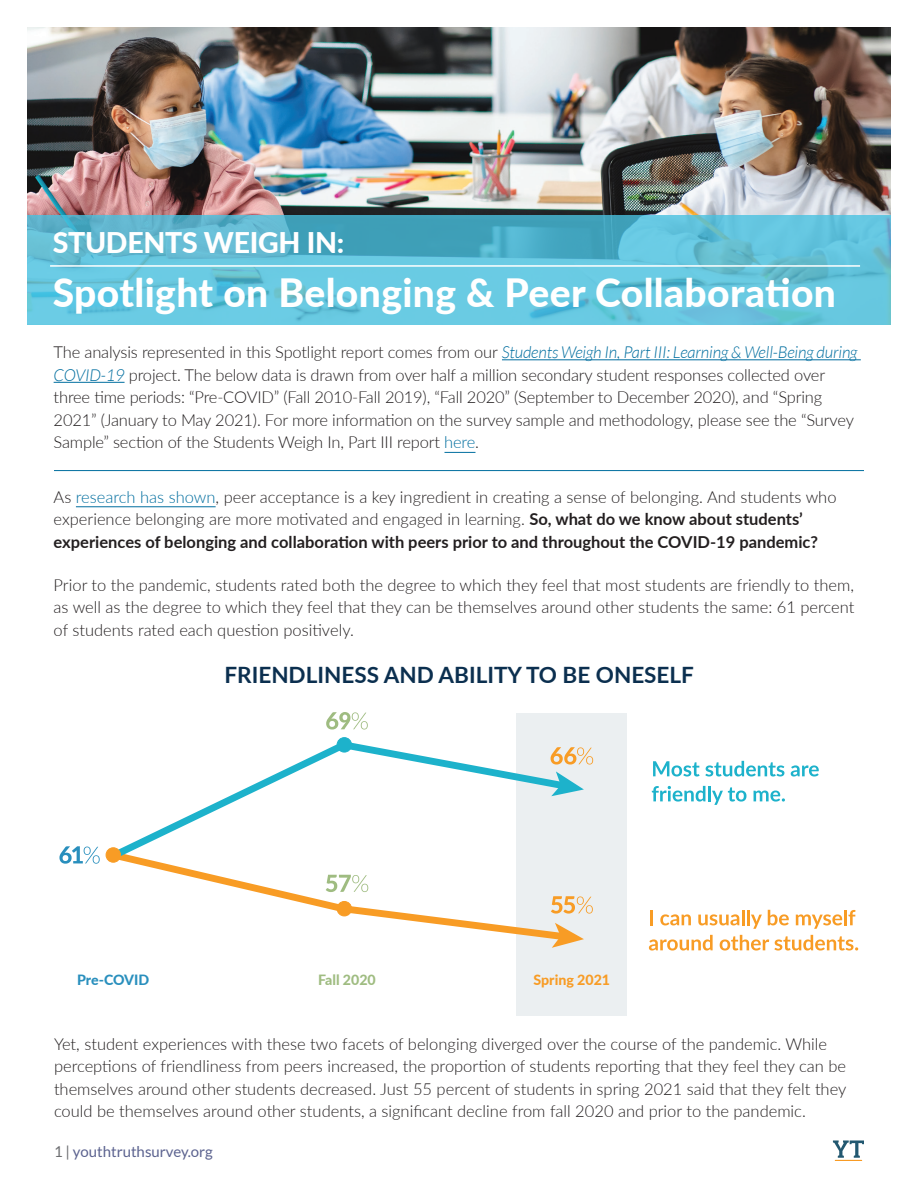
<style>
.page{position:relative;width:918px;height:1188px;background:#fff}
.page>*{position:absolute;margin:0;border:0;box-sizing:border-box;transform-origin:0 0}
.t1{font:800 39px "Lato";letter-spacing:.01em;color:#fff}
.t2{font:800 28.5px "Lato";letter-spacing:-.01em;color:#fff}
.t3{font:700 22.5px "Lato";color:#0b2f4f}
.t4{font:300 16.5px/22.5px "Lato";letter-spacing:-.005em;color:#231f20}
.t5{font:15px "Lato";color:#5b628f}
.t6{font:800 14.25px "Lato";color:#f89c25}
.t7{font:800 14.25px "Lato";letter-spacing:-.01em;color:#298fbd}
.t8{font:800 14.25px "Lato";color:#9fbc81}
.s1{font-style:italic;color:#006e9f}
.s2{color:#006e9f}
.s3{font-weight:700}
.s4{color:#6c6d70}
</style>
<div class="page">
<svg style="left:833px;top:1140px;width:31px;height:21px"></svg>
<img style="left:27px;top:28px;width:864px;height:187px">
<hr style="left:76px;top:507px;width:140px;height:1px;background:#006e9f">
<div style="left:516px;top:713px;width:111px;height:303px;background:#ebeff1"></div>
<svg style="left:141px;top:865px;width:411px;height:74px"></svg>
<svg style="left:552px;top:923px;width:32px;height:25px"></svg>
<svg style="left:653px;top:761px;width:131px;height:16px"></svg>
<svg style="left:791px;top:765px;width:28px;height:12px"></svg>
<svg style="left:652px;top:786px;width:53px;height:16px"></svg>
<hr style="left:708px;top:786px;width:3px;height:15px;background:#1db2cb">
<svg style="left:712px;top:787px;width:34px;height:18px"></svg>
<svg style="left:754px;top:791px;width:31px;height:11px"></svg>
<hr style="left:650px;top:910px;width:3px;height:15px;background:#f89c25">
<svg style="left:660px;top:914px;width:31px;height:11px"></svg>
<svg style="left:698px;top:910px;width:46px;height:15px"></svg>
<hr style="left:747px;top:910px;width:3px;height:15px;background:#f89c25">
<svg style="left:751px;top:915px;width:11px;height:14px"></svg>
<svg style="left:768px;top:910px;width:21px;height:15px"></svg>
<svg style="left:796px;top:914px;width:46px;height:15px"></svg>
<hr style="left:844px;top:910px;width:3px;height:15px;background:#f89c25">
<svg style="left:848px;top:910px;width:7px;height:15px"></svg>
<svg style="left:649px;top:935px;width:64px;height:16px"></svg>
<svg style="left:720px;top:935px;width:138px;height:16px"></svg>
<svg style="left:105px;top:738px;width:447px;height:127px"></svg>
<svg style="left:551px;top:771px;width:33px;height:25px"></svg>
<div style="left:106px;top:848px;width:15px;height:14px;background:#f89c25;border-radius:50%"></div>
<div style="left:106px;top:847px;width:15px;height:16px;border:1px solid #f89c25;border-radius:50%"></div>
<div style="left:337px;top:901px;width:15px;height:15px;background:#f89c25;border-radius:50%"></div>
<div style="left:337px;top:901px;width:15px;height:15px;border:1px solid #f89c25;border-radius:50%"></div>
<div style="left:337px;top:738px;width:15px;height:14px;background:#1db2cb;border-radius:50%"></div>
<div style="left:337px;top:737px;width:15px;height:15px;border:1px solid #1db2cb;border-radius:50%"></div>
<svg style="left:59px;top:846px;width:41px;height:18px"></svg>
<svg style="left:551px;top:747px;width:42px;height:18px"></svg>
<svg style="left:326px;top:875px;width:42px;height:17px"></svg>
<svg style="left:551px;top:896px;width:42px;height:18px"></svg>
<svg style="left:326px;top:712px;width:42px;height:18px"></svg>
<hr style="left:502px;top:360px;width:359px;height:1px;background:#006e9f">
<hr style="left:54px;top:382px;width:71px;height:1px;background:#006e9f">
<hr style="left:444px;top:452px;width:31px;height:1px;background:#006e9f">
<hr style="left:54px;top:470px;width:810px;height:1px;background:#006e9f">
<svg style="left:27px;top:215px;width:864px;height:110px;background:#60bfd7"></svg>
<hr style="left:50px;top:265px;width:810px;height:2px;background:#fff">
<h2 class="t2" style="left:53px;top:222px;width:293px">STUDENTS WEIGH IN:</h2>
<h1 class="t1" style="left:53px;top:264px;width:785px">Spotlight on Belonging &amp; Peer Collaboration</h1>
<p class="t4" style="left:54px;top:341px;width:805px">The analysis represented in this Spotlight report comes from our <span class="s1">Students Weigh In, Part III: Learning &amp; Well-Being during COVID-19</span> project. The below data is drawn from over half a million secondary student responses collected over three time periods: “Pre-COVID” (Fall 2010-Fall 2019), “Fall 2020” (September to December 2020), and “Spring 2021” (January to May 2021). For more information on the survey sample and methodology, please see the “Survey Sample” section of the Students Weigh In, Part III report <span class="s2">here</span>.</p>
<p class="t4" style="left:54px;top:485px;width:784px">As <span class="s2">research has shown</span>, peer acceptance is a key ingredient in creating a sense of belonging. And students who experience belonging are more motivated and engaged in learning. <span class="s3">So, what do we know about students’ experiences of belonging and collaboration with peers prior to and throughout the COVID-19 pandemic?</span></p>
<p class="t4" style="left:54px;top:573px;width:802px;text-align:justify">Prior to the pandemic, students rated both the degree to which they feel that most students are friendly to them, as well as the degree to which they feel that they can be themselves around other students the same: 61 percent of students rated each question positively.</p>
<h3 class="t3" style="left:225px;top:658px;width:471px">FRIENDLINESS AND ABILITY TO BE ONESELF</h3>
<p class="t7" style="left:77px;top:969px;width:74px">Pre-COVID</p>
<p class="t8" style="left:318px;top:969px;width:59px">Fall 2020</p>
<p class="t6" style="left:534px;top:969px;width:78px">Spring 2021</p>
<p class="t4" style="left:54px;top:1032px;width:794px">Yet, student experiences with these two facets of belonging diverged over the course of the pandemic. While perceptions of friendliness from peers increased, the proportion of students reporting that they feel they can be themselves around other students decreased. Just 55 percent of students in spring 2021 said that they felt they could be themselves around other students, a significant decline from fall 2020 and prior to the pandemic.</p>
<p class="t5" style="left:54px;top:1143px;width:160px"><span class="s4">1 |</span> youthtruthsurvey.org</p>
</div>
